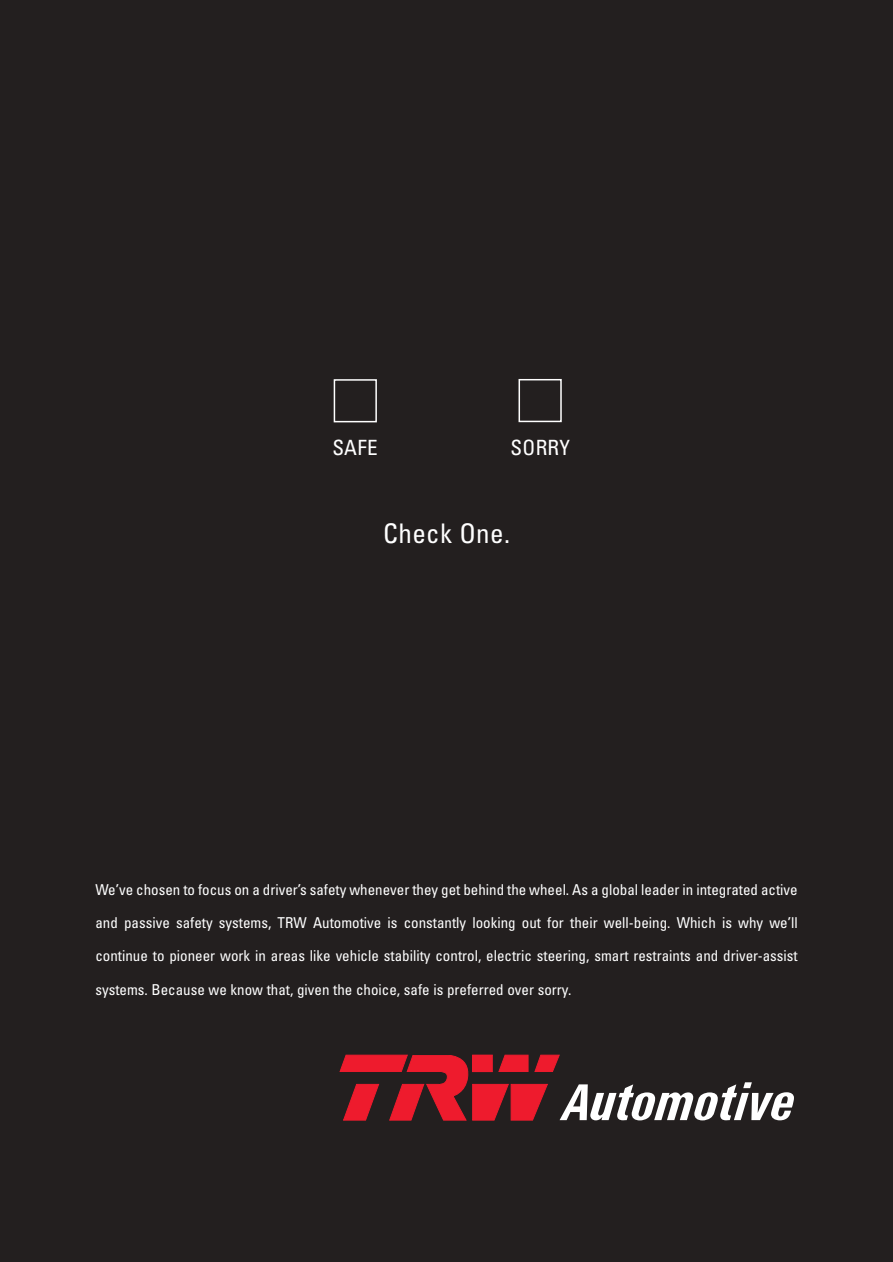
<style>
.page{position:relative;width:893px;height:1262px;background:#fff}
.page>*{position:absolute;margin:0;border:0;box-sizing:border-box;transform-origin:0 0}
.t1{font:condensed 27px "Univers";letter-spacing:.015em;color:#fff}
.t2{font:condensed 21px "Univers";letter-spacing:.015em;color:#fff}
.t3{font:condensed 15px "Univers";color:#fff}
</style>
<div class="page">
<div style="left:0;top:0;width:892px;height:1262px;background:#231f1f"></div>
<h2 class="t2" style="left:332px;top:440px;width:47px">SAFE</h2>
<h2 class="t2" style="left:510px;top:439px;width:61px">SORRY</h2>
<h1 class="t1" style="left:383px;top:523px;width:128px">Check One.</h1>
<p class="t3" style="left:95px;top:884px;width:703px">We’ve chosen to focus on a driver’s safety whenever they get behind the wheel. As a global leader in integrated active</p>
<p class="t3" style="left:95px;top:917px;width:703px">and passive safety systems, TRW Automotive is constantly looking out for their well-being. Which is why we’ll</p>
<p class="t3" style="left:95px;top:950px;width:703px">continue to pioneer work in areas like vehicle stability control, electric steering, smart restraints and driver-assist</p>
<p class="t3" style="left:95px;top:983px;width:477px">systems. Because we know that, given the choice, safe is preferred over sorry.</p>
</div>
